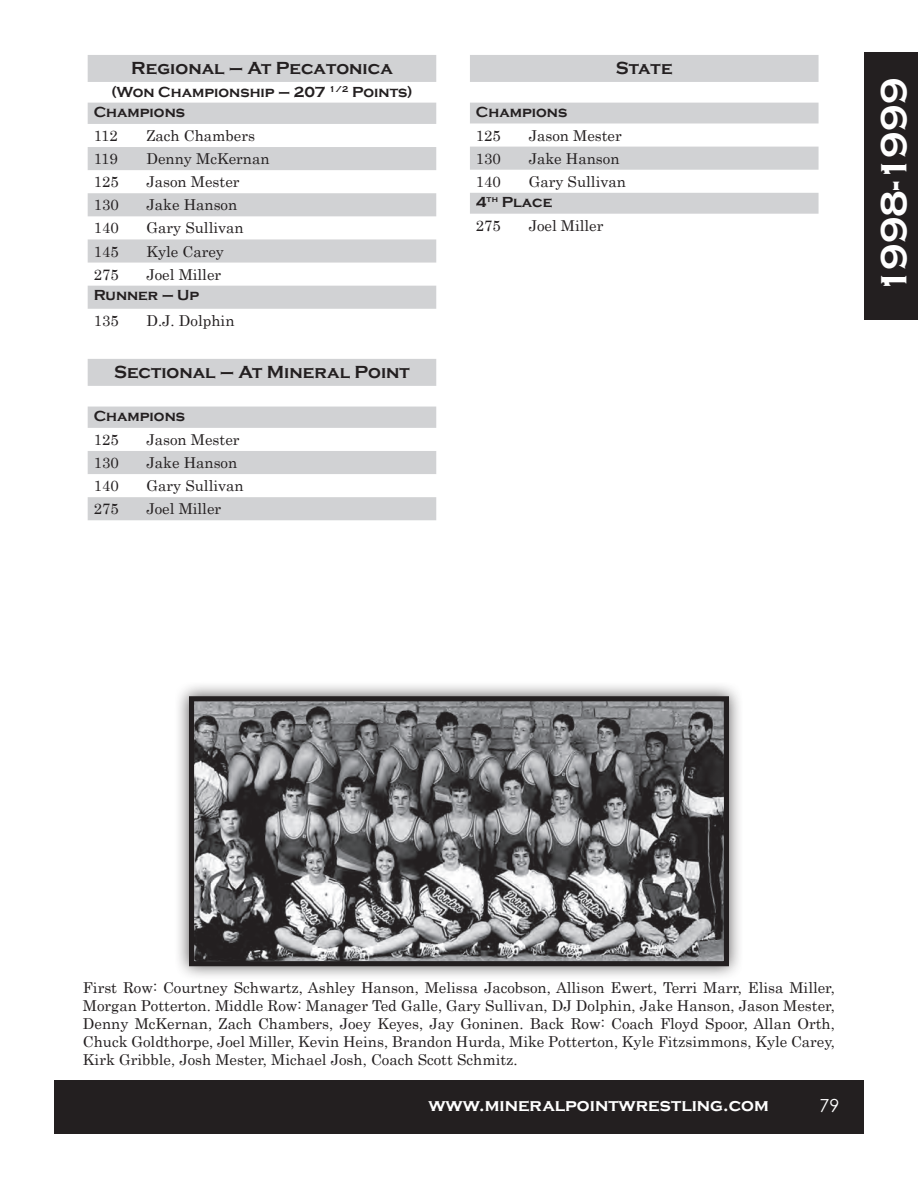
<style>
.page{position:relative;width:918px;height:1188px;background:#fff}
.page>*{position:absolute;margin:0;border:0;box-sizing:border-box;transform-origin:0 0}
.t1{font:700 37.5px "Copperplate Gothic";color:#fff}
.t2{font:700 18px "Copperplate Gothic";color:#231f20}
.t3{font:700 18px "Copperplate Gothic";color:#fff}
.t4{font:18px "Century Gothic";color:#fff}
.t5{font:15px/18px "Century";color:#231f20;text-align:justify}
.t6{font:700 15px/20.7px "Copperplate Gothic";color:#231f20}
</style>
<div class="page">
<div style="left:54px;top:1080px;width:810px;height:54px;background:#231f20"></div>
<div style="left:864px;top:52px;width:54px;height:267px;background:#231f20"></div>
<svg style="left:88px;top:55px;width:348px;height:254px;fill:#d1d2d4"></svg>
<svg style="left:88px;top:359px;width:348px;height:161px;fill:#d1d2d4"></svg>
<svg style="left:470px;top:55px;width:349px;height:159px;fill:#d1d2d4"></svg>
<div style="left:173px;top:680px;width:570px;height:301px;background:#231f20;opacity:.75"></div>
<img style="left:195px;top:702px;width:528px;height:258px">
<div style="left:189px;top:696px;width:540px;height:270px;border:5px solid #231f20"></div>
<p class="t2" style="left:131px;top:58px;width:263px">Regional – At Pecatonica</p>
<p class="t6" style="left:94px;top:82px;width:320px;text-indent:18px">(Won Championship – 207 <sup>1/2</sup> Points)<br>Champions</p>
<p class="t5" style="left:94px;top:125px;width:26px">112</p>
<p class="t5" style="left:146px;top:125px;width:110px">Zach Chambers</p>
<p class="t5" style="left:94px;top:148px;width:26px">119</p>
<p class="t5" style="left:146px;top:148px;width:125px">Denny McKernan</p>
<p class="t5" style="left:94px;top:172px;width:27px">125</p>
<p class="t5" style="left:146px;top:172px;width:95px">Jason Mester</p>
<p class="t5" style="left:94px;top:195px;width:27px">130</p>
<p class="t5" style="left:146px;top:195px;width:92px">Jake Hanson</p>
<p class="t5" style="left:94px;top:218px;width:27px">140</p>
<p class="t5" style="left:146px;top:218px;width:99px">Gary Sullivan</p>
<p class="t5" style="left:94px;top:241px;width:27px">145</p>
<p class="t5" style="left:146px;top:241px;width:79px">Kyle Carey</p>
<p class="t5" style="left:94px;top:264px;width:27px">275</p>
<p class="t5" style="left:146px;top:264px;width:76px">Joel Miller</p>
<p class="t6" style="left:94px;top:285px;width:107px">Runner – Up</p>
<p class="t5" style="left:94px;top:310px;width:27px">135</p>
<p class="t5" style="left:146px;top:310px;width:90px">D.J. Dolphin</p>
<p class="t2" style="left:114px;top:362px;width:297px">Sectional – At Mineral Point</p>
<p class="t6" style="left:94px;top:406px;width:93px">Champions</p>
<p class="t5" style="left:94px;top:429px;width:27px">125</p>
<p class="t5" style="left:146px;top:429px;width:95px">Jason Mester</p>
<p class="t5" style="left:94px;top:452px;width:27px">130</p>
<p class="t5" style="left:146px;top:452px;width:92px">Jake Hanson</p>
<p class="t5" style="left:94px;top:475px;width:27px">140</p>
<p class="t5" style="left:146px;top:475px;width:99px">Gary Sullivan</p>
<p class="t5" style="left:94px;top:499px;width:27px">275</p>
<p class="t5" style="left:146px;top:499px;width:76px">Joel Miller</p>
<p class="t2" style="left:616px;top:58px;width:58px">State</p>
<p class="t6" style="left:476px;top:102px;width:93px">Champions</p>
<p class="t5" style="left:476px;top:125px;width:27px">125</p>
<p class="t5" style="left:529px;top:125px;width:95px">Jason Mester</p>
<p class="t5" style="left:476px;top:148px;width:27px">130</p>
<p class="t5" style="left:529px;top:148px;width:92px">Jake Hanson</p>
<p class="t5" style="left:476px;top:171px;width:27px">140</p>
<p class="t5" style="left:529px;top:171px;width:99px">Gary Sullivan</p>
<p class="t6" style="left:476px;top:192px;width:78px">4<sup>th</sup> Place</p>
<p class="t5" style="left:476px;top:215px;width:27px">275</p>
<p class="t5" style="left:529px;top:215px;width:76px">Joel Miller</p>
<h1 class="t1" style="left:873px;top:294px;width:218px;rotate:-90deg">1998-1999</h1>
<p class="t5" style="left:83px;top:977px;width:754px">First Row: Courtney Schwartz, Ashley Hanson, Melissa Jacobson, Allison Ewert, Terri Marr, Elisa Miller, Morgan Potterton. Middle Row: Manager Ted Galle, Gary Sullivan, DJ Dolphin, Jake Hanson, Jason Mester, Denny McKernan, Zach Chambers, Joey Keyes, Jay Goninen. Back Row: Coach Floyd Spoor, Allan Orth, Chuck Goldthorpe, Joel Miller, Kevin Heins, Brandon Hurda, Mike Potterton, Kyle Fitzsimmons, Kyle Carey, Kirk Gribble, Josh Mester, Michael Josh, Coach Scott Schmitz.</p>
<p class="t3" style="left:428px;top:1096px;width:342px">www.mineralpointwrestling.com</p>
<p class="t4" style="left:819px;top:1093px;width:21px">79</p>
</div>
